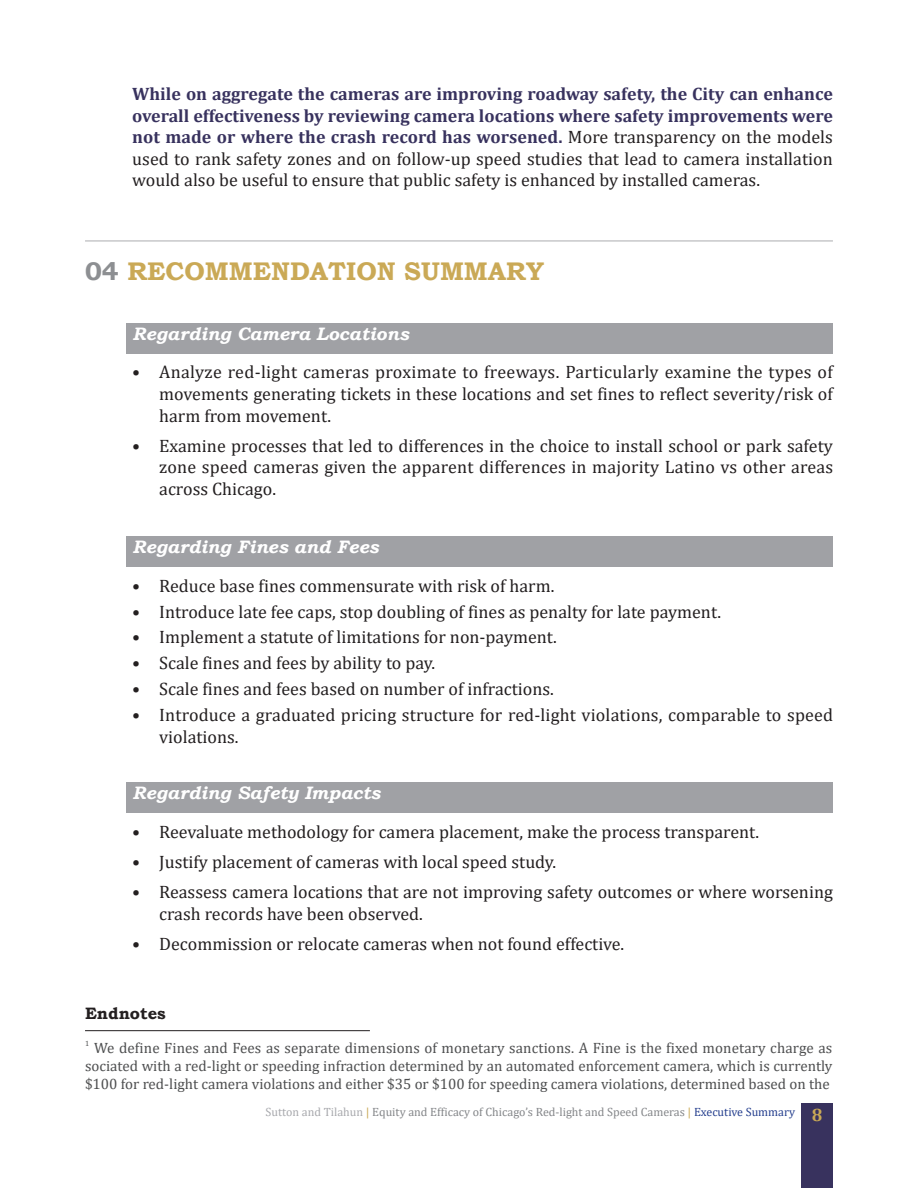
<style>
.page{position:relative;width:918px;height:1188px;background:#fff}
.page>*{position:absolute;margin:0;border:0;box-sizing:border-box;transform-origin:0 0}
.t1{font:700 25.5px "Bookman Old Style";color:#caa956}
.t2{font:18px/21.6px "Cambria";color:#231f20;text-align:justify}
.t3{font:700 18px/21.6px "Cambria";letter-spacing:.005em;color:#38325e;text-align:justify}
.t4{font:italic 700 18px "Bookman Old Style";color:#fff}
.t5{font:700 16.5px "Bookman Old Style";color:#231f20}
.t6{font:15px/18px "Cambria";color:#4e4f50;text-align:justify}
.t7{font:12px "Cambria";color:#848689}
.s1{font-weight:400;color:#231f20}
.s2{color:#8d8f92}
.s3{color:#a8a9ad}
.s4{color:#caa956}
.s5{color:#253f8e}
.s6{font-weight:700;font-size:18px;color:#caa956}
</style>
<div class="page">
<div style="left:801px;top:1103px;width:32px;height:85px;background:#38325e"></div>
<hr style="left:85px;top:240px;width:748px;height:2px;background:#c7c8ca">
<div style="left:126px;top:323px;width:707px;height:30px;background:#a0a1a5"></div>
<div style="left:126px;top:536px;width:707px;height:31px;background:#a0a1a5"></div>
<div style="left:126px;top:783px;width:707px;height:30px;background:#a0a1a5"></div>
<hr style="left:85px;top:1030px;width:285px;height:1px;background:#231f20">
<p class="t3" style="left:132px;top:83px;width:702px">While on aggregate the cameras are improving roadway safety, the City can enhance overall effectiveness by reviewing camera locations where safety improvements were not made or where the crash record has worsened. <span class="s1">More transparency on the models used to rank safety zones and on follow-up speed studies that lead to camera installation would also be useful to ensure that public safety is enhanced by installed cameras.</span></p>
<p class="t1" style="left:85px;top:253px;width:461px"><span class="s2">04</span> RECOMMENDATION SUMMARY</p>
<p class="t4" style="left:133px;top:320px;width:278px">Regarding Camera Locations</p>
<p class="t2" style="left:159px;top:361px;width:675px;text-indent:-27px">• Analyze red-light cameras proximate to freeways. Particularly examine the types of movements generating tickets in these locations and set fines to reflect severity/risk of harm from movement.</p>
<p class="t2" style="left:159px;top:435px;width:675px;text-indent:-27px">• Examine processes that led to differences in the choice to install school or park safety zone speed cameras given the apparent differences in majority Latino vs other areas across Chicago.</p>
<p class="t4" style="left:133px;top:534px;width:247px">Regarding Fines and Fees</p>
<p class="t2" style="left:132px;top:575px;width:424px">• Reduce base fines commensurate with risk of harm.</p>
<p class="t2" style="left:132px;top:601px;width:590px">• Introduce late fee caps, stop doubling of fines as penalty for late payment.</p>
<p class="t2" style="left:132px;top:626px;width:426px">• Implement a statute of limitations for non-payment.</p>
<p class="t2" style="left:132px;top:652px;width:304px">• Scale fines and fees by ability to pay.</p>
<p class="t2" style="left:132px;top:678px;width:423px">• Scale fines and fees based on number of infractions.</p>
<p class="t2" style="left:159px;top:704px;width:675px;text-indent:-27px">• Introduce a graduated pricing structure for red-light violations, comparable to speed violations.</p>
<p class="t4" style="left:133px;top:780px;width:249px">Regarding Safety Impacts</p>
<p class="t2" style="left:132px;top:821px;width:628px">• Reevaluate methodology for camera placement, make the process transparent.</p>
<p class="t2" style="left:132px;top:851px;width:425px">• Justify placement of cameras with local speed study.</p>
<p class="t2" style="left:159px;top:881px;width:675px;text-indent:-27px">• Reassess camera locations that are not improving safety outcomes or where worsening crash records have been observed.</p>
<p class="t2" style="left:132px;top:933px;width:493px">• Decommission or relocate cameras when not found effective.</p>
<p class="t5" style="left:85px;top:1002px;width:82px">Endnotes</p>
<p class="t6" style="left:85px;top:1039px;width:749px"><sup>1</sup> We define Fines and Fees as separate dimensions of monetary sanctions. A Fine is the fixed monetary charge as sociated with a red-light or speeding infraction determined by an automated enforcement camera, which is currently $100 for red-light camera violations and either $35 or $100 for speeding camera violations, determined based on the</p>
<p class="t7" style="left:266px;top:1105px;width:559px"><span class="s3">Sutton and Tilahun</span> <span class="s4">|</span> Equity and Efficacy of Chicago’s Red-light and Speed Cameras <span class="s4">|</span> <span class="s5">Executive Summary</span> <span class="s6">8</span></p>
</div>
